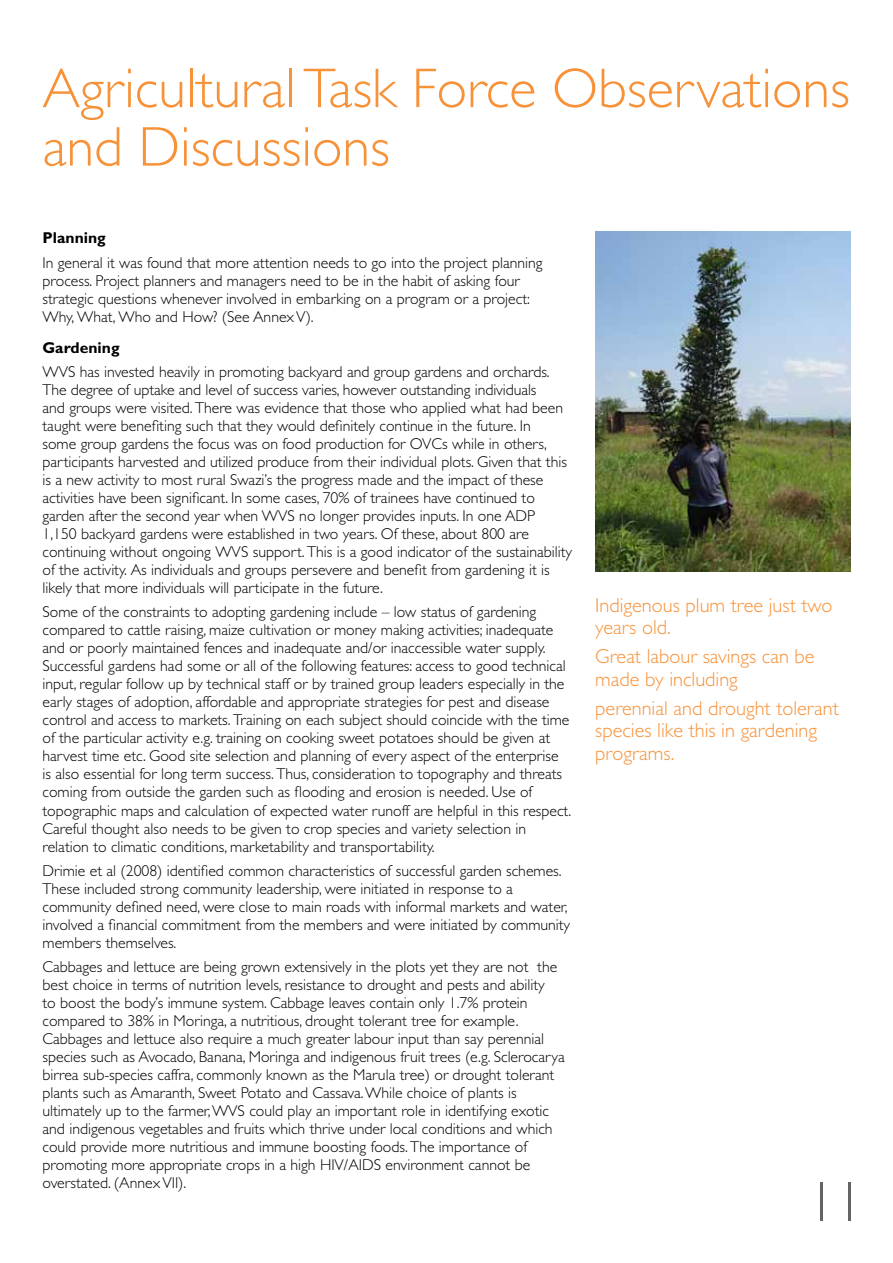
<style>
.page{position:relative;width:893px;height:1263px;background:#fff}
.page>*{position:absolute;margin:0;border:0;box-sizing:border-box;transform-origin:0 0}
.t1{font:300 56.25px/58.5px "Gill Sans";color:#f79239}
.t2{font:300 56.25px "Gill Sans";color:#636466}
.t3{font:300 20.25px/22.5px "Gill Sans";color:#f79239}
.t4{font:300 15.75px/18px "Gill Sans";color:#000}
.t5{font:700 15.75px "Gill Sans";color:#000}
</style>
<div class="page">
<img style="left:595px;top:231px;width:255px;height:340px">
<h1 class="t1" style="left:43px;top:59px;width:809px">Agricultural Task Force Observations and Discussions</h1>
<p class="t5" style="left:43px;top:229px;width:65px">Planning</p>
<p class="t4" style="left:43px;top:254px;width:501px">In general it was found that more attention needs to go into the project planning process. Project planners and managers need to be in the habit of asking four strategic questions whenever involved in embarking on a program or a project:<br>Why, What, Who and How? (See Annex V).</p>
<p class="t5" style="left:43px;top:338px;width:79px">Gardening</p>
<p class="t4" style="left:43px;top:363px;width:531px">WVS has invested heavily in promoting backyard and group gardens and orchards.<br>The degree of uptake and level of success varies, however outstanding individuals<br>and groups were visited. There was evidence that those who applied what had been taught were benefiting such that they would definitely continue in the future. In<br>some group gardens the focus was on food production for OVCs while in others, participants harvested and utilized produce from their individual plots. Given that this is a new activity to most rural Swazi’s the progress made and the impact of these activities have been significant. In some cases, 70% of trainees have continued to garden after the second year when WVS no longer provides inputs. In one ADP 1,150 backyard gardens were established in two years. Of these, about 800 are continuing without ongoing WVS support. This is a good indicator of the sustainability of the activity. As individuals and groups persevere and benefit from gardening it is likely that more individuals will participate in the future.</p>
<p class="t4" style="left:43px;top:603px;width:530px">Some of the constraints to adopting gardening include – low status of gardening compared to cattle raising, maize cultivation or money making activities; inadequate and or poorly maintained fences and inadequate and/or inaccessible water supply.<br>Successful gardens had some or all of the following features: access to good technical input, regular follow up by technical staff or by trained group leaders especially in the early stages of adoption, affordable and appropriate strategies for pest and disease control and access to markets. Training on each subject should coincide with the time of the particular activity e.g. training on cooking sweet potatoes should be given at harvest time etc. Good site selection and planning of every aspect of the enterprise<br>is also essential for long term success. Thus, consideration to topography and threats coming from outside the garden such as flooding and erosion is needed. Use of topographic maps and calculation of expected water runoff are helpful in this respect.<br>Careful thought also needs to be given to crop species and variety selection in relation to climatic conditions, marketability and transportability.</p>
<p class="t4" style="left:43px;top:862px;width:529px">Drimie et al (2008) identified common characteristics of successful garden schemes.<br>These included strong community leadership, were initiated in response to a community defined need, were close to main roads with informal markets and water, involved a financial commitment from the members and were initiated by community members themselves.</p>
<p class="t4" style="left:43px;top:958px;width:524px">Cabbages and lettuce are being grown extensively in the plots yet they are not the best choice in terms of nutrition levels, resistance to drought and pests and ability<br>to boost the body’s immune system. Cabbage leaves contain only 1.7% protein compared to 38% in Moringa, a nutritious, drought tolerant tree for example.<br>Cabbages and lettuce also require a much greater labour input than say perennial species such as Avocado, Banana, Moringa and indigenous fruit trees (e.g. Sclerocarya birrea sub-species caffra, commonly known as the Marula tree) or drought tolerant plants such as Amaranth, Sweet Potato and Cassava. While choice of plants is ultimately up to the farmer, WVS could play an important role in identifying exotic and indigenous vegetables and fruits which thrive under local conditions and which could provide more nutritious and immune boosting foods. The importance of promoting more appropriate crops in a high HIV/AIDS environment cannot be overstated. (Annex VII).</p>
<p class="t3" style="left:595px;top:594px;width:239px">Indigenous plum tree just two years old.</p>
<p class="t3" style="left:595px;top:645px;width:221px">Great labour savings can be made by including</p>
<p class="t3" style="left:595px;top:696px;width:245px">perennial and drought tolerant species like this in gardening programs.</p>
<h1 class="t2" style="left:807px;top:1170px;width:58px">11</h1>
</div>
